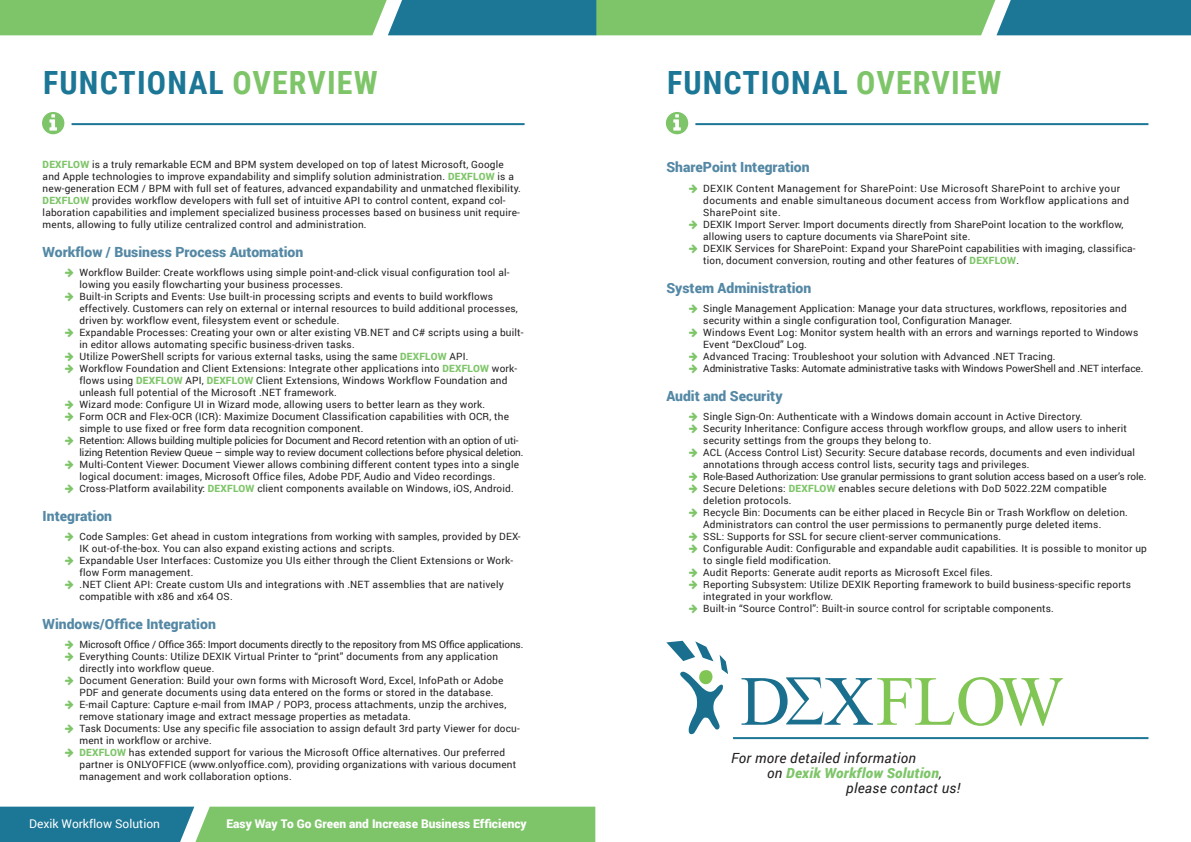
<style>
.page{position:relative;width:1191px;height:842px;background:#fff}
.page>*{position:absolute;margin:0;border:0;box-sizing:border-box;transform-origin:0 0}
.t1{font:700 32px "Roboto Condensed";letter-spacing:.035em;color:#1c7696}
.Paragraph_Style_1{font:900 14px "Roboto";color:#5488a5}
.t2{font:italic 14px "Roboto";letter-spacing:.02em;color:#231f20}
.t3{font:italic 900 14px "Roboto";letter-spacing:.02em;color:#7ec569}
.t4{font:900 12px "Roboto";color:#fff}
.t5{font:12px "Roboto";color:#fff}
.t6{font:10px/12px "Roboto";letter-spacing:.02em;color:#231f20}
.t7{font:10px/12px "Roboto";letter-spacing:-.01em;color:#231f20}
.t8{font:10px "Roboto";letter-spacing:-.005em;color:#231f20}
.t9{font:10px/12px "Roboto";letter-spacing:.04em;color:#231f20}
.t10{font:10px "Roboto";letter-spacing:-.015em;color:#231f20}
.s1{color:#7ec569}
.s2{font-weight:900;color:#7ec569}
.s3{font-weight:400;color:#231f20}
</style>
<div class="page">
<svg style="left:0;top:807px;width:595px;height:35px;background:#62ad7b"></svg>
<svg style="left:0;top:0;width:1191px;height:35px;background:#61ac7b"></svg>
<hr style="left:72px;top:123px;width:452px;height:2px;background:#1c7696">
<hr style="left:695px;top:123px;width:453px;height:2px;background:#1c7696">
<hr style="left:733px;top:737px;width:415px;height:2px;background:#1c7696">
<svg style="left:42px;top:112px;width:22px;height:22px"></svg>
<svg style="left:666px;top:112px;width:22px;height:22px"></svg>
<svg style="left:741px;top:677px;width:322px;height:49px"></svg>
<svg style="left:666px;top:641px;width:62px;height:94px"></svg>
<p class="t1" style="left:43px;top:60px;width:336px">FUNCTIONAL <span class="s1">OVERVIEW</span></p>
<p class="t1" style="left:667px;top:60px;width:336px">FUNCTIONAL <span class="s1">OVERVIEW</span></p>
<p class="t6" style="left:43px;top:158px;width:480px"><span class="s2">DEXFLOW</span> is a truly remarkable ECM and BPM system developed on top of latest Microsoft, Google and Apple technologies to improve expandability and simplify solution administration. <span class="s2">DEXFLOW</span> is a new-generation ECM / BPM with full set of features, advanced expandability and unmatched flexibility.<br><span class="s2">DEXFLOW</span> provides workflow developers with full set of intuitive API to control content, expand col&shy;laboration capabilities and implement specialized business processes based on business unit require&shy;ments, allowing to fully utilize centralized control and administration.</p>
<p class="Paragraph_Style_1" style="left:43px;top:242px;width:262px">Workflow / Business Process Automation</p>
<p class="t6" style="left:79px;top:266px;width:431px">Workflow Builder: Create workflows using simple point-and-click visual configuration tool al&shy;lowing you easily flowcharting your business processes.</p>
<p class="t6" style="left:79px;top:290px;width:440px">Built-in Scripts and Events: Use built-in processing scripts and events to build workflows effectively. Customers can rely on external or internal resources to build additional processes, driven by: workflow event, filesystem event or schedule.</p>
<p class="t6" style="left:79px;top:326px;width:446px">Expandable Processes: Creating your own or alter existing VB.NET and C# scripts using a built&shy;in editor allows automating specific business-driven tasks.</p>
<p class="t6" style="left:79px;top:350px;width:390px">Utilize PowerShell scripts for various external tasks, using the same <span class="s2">DEXFLOW</span> API.</p>
<p class="t6" style="left:79px;top:362px;width:439px">Workflow Foundation and Client Extensions: Integrate other applications into <span class="s2">DEXFLOW</span> work&shy;flows using <span class="s2">DEXFLOW</span> API, <span class="s2">DEXFLOW</span> Client Extensions, Windows Workflow Foundation and unleash full potential of the Microsoft .NET framework.</p>
<p class="t6" style="left:79px;top:398px;width:407px">Wizard mode: Configure UI in Wizard mode, allowing users to better learn as they work.</p>
<p class="t6" style="left:79px;top:410px;width:431px">Form OCR and Flex-OCR (ICR): Maximize Document Classification capabilities with OCR, the simple to use fixed or free form data recognition component.</p>
<p class="t7" style="left:79px;top:434px;width:445px">Retention: Allows building multiple policies for Document and Record retention with an option of uti&shy;lizing Retention Review Queue – simple way to review document collections before physical deletion.</p>
<p class="t6" style="left:79px;top:458px;width:441px">Multi-Content Viewer: Document Viewer allows combining different content types into a single logical document: images, Microsoft Office files, Adobe PDF, Audio and Video recordings.</p>
<p class="t6" style="left:79px;top:482px;width:436px">Cross-Platform availability: <span class="s2">DEXFLOW</span> client components available on Windows, iOS, Android.</p>
<p class="Paragraph_Style_1" style="left:43px;top:506px;width:71px">Integration</p>
<p class="t6" style="left:79px;top:530px;width:442px">Code Samples: Get ahead in custom integrations from working with samples, provided by DEX-<br>IK out-of-the-box. You can also expand existing actions and scripts.</p>
<p class="t6" style="left:79px;top:554px;width:435px">Expandable User Interfaces: Customize you UIs either through the Client Extensions or Work&shy;flow Form management.</p>
<p class="t6" style="left:79px;top:578px;width:426px">.NET Client API: Create custom UIs and integrations with .NET assemblies that are natively compatible with x86 and x64 OS.</p>
<p class="Paragraph_Style_1" style="left:43px;top:614px;width:175px">Windows/Office Integration</p>
<p class="t10" style="left:79px;top:637px;width:445px">Microsoft Office / Office 365: Import documents directly to the repository from MS Office applications.</p>
<p class="t6" style="left:79px;top:650px;width:420px">Everything Counts: Utilize DEXIK Virtual Printer to “print” documents from any application directly into workflow queue.</p>
<p class="t6" style="left:79px;top:674px;width:425px">Document Generation: Build your own forms with Microsoft Word, Excel, InfoPath or Adobe<br>PDF and generate documents using data entered on the forms or stored in the database.</p>
<p class="t6" style="left:79px;top:698px;width:428px">E-mail Capture: Capture e-mail from IMAP / POP3, process attachments, unzip the archives, remove stationary image and extract message properties as metadata.</p>
<p class="t6" style="left:79px;top:722px;width:442px">Task Documents: Use any specific file association to assign default 3rd party Viewer for docu&shy;ment in workflow or archive.</p>
<p class="t6" style="left:79px;top:746px;width:438px"><span class="s2">DEXFLOW</span> has extended support for various the Microsoft Office alternatives. Our preferred partner is ONLYOFFICE (www.onlyoffice.com), providing organizations with various document management and work collaboration options.</p>
<p class="t5" style="left:29px;top:815px;width:132px">Dexik Workflow Solution</p>
<p class="t4" style="left:226px;top:815px;width:302px">Easy Way To Go Green and Increase Business Efficiency</p>
<p class="Paragraph_Style_1" style="left:666px;top:157px;width:145px">SharePoint Integration</p>
<p class="t9" style="left:703px;top:182px;width:427px">DEXIK Content Management for SharePoint: Use Microsoft SharePoint to archive your documents and enable simultaneous document access from Workflow applications and<br>SharePoint site.</p>
<p class="t6" style="left:703px;top:218px;width:422px">DEXIK Import Server: Import documents directly from SharePoint location to the workflow, allowing users to capture documents via SharePoint site.</p>
<p class="t6" style="left:703px;top:242px;width:434px">DEXIK Services for SharePoint: Expand your SharePoint capabilities with imaging, classifica&shy;tion, document conversion, routing and other features of <span class="s2">DEXFLOW</span>.</p>
<p class="Paragraph_Style_1" style="left:666px;top:278px;width:146px">System Administration</p>
<p class="t6" style="left:703px;top:302px;width:425px">Single Management Application: Manage your data structures, workflows, repositories and security within a single configuration tool, Configuration Manager.</p>
<p class="t6" style="left:703px;top:326px;width:436px">Windows Event Log: Monitor system health with an errors and warnings reported to Windows<br>Event “DexCloud” Log.</p>
<p class="t6" style="left:703px;top:350px;width:354px">Advanced Tracing: Troubleshoot your solution with Advanced .NET Tracing.</p>
<p class="t8" style="left:703px;top:361px;width:442px">Administrative Tasks: Automate administrative tasks with Windows PowerShell and .NET interface.</p>
<p class="Paragraph_Style_1" style="left:666px;top:386px;width:118px">Audit and Security</p>
<p class="t6" style="left:703px;top:410px;width:381px">Single Sign-On: Authenticate with a Windows domain account in Active Directory.</p>
<p class="t6" style="left:703px;top:422px;width:425px">Security Inheritance: Configure access through workflow groups, and allow users to inherit security settings from the groups they belong to.</p>
<p class="t6" style="left:703px;top:446px;width:433px">ACL (Access Control List) Security: Secure database records, documents and even individual annotations through access control lists, security tags and privileges.</p>
<p class="t8" style="left:703px;top:469px;width:445px">Role-Based Authorization: Use granular permissions to grant solution access based on a user’s role.</p>
<p class="t6" style="left:703px;top:482px;width:405px">Secure Deletions: <span class="s2">DEXFLOW</span> enables secure deletions with DoD 5022.22M compatible deletion protocols.</p>
<p class="t6" style="left:703px;top:506px;width:426px">Recycle Bin: Documents can be either placed in Recycle Bin or Trash Workflow on deletion.<br>Administrators can control the user permissions to permanently purge deleted items.</p>
<p class="t6" style="left:703px;top:530px;width:299px">SSL: Supports for SSL for secure client-server communications.</p>
<p class="t6" style="left:703px;top:542px;width:445px">Configurable Audit: Configurable and expandable audit capabilities. It is possible to monitor up to single field modification.</p>
<p class="t6" style="left:703px;top:566px;width:291px">Audit Reports: Generate audit reports as Microsoft Excel files.</p>
<p class="t6" style="left:703px;top:578px;width:429px">Reporting Subsystem: Utilize DEXIK Reporting framework to build business-specific reports integrated in your workflow.</p>
<p class="t6" style="left:703px;top:602px;width:352px">Built-in “Source Control”: Built-in source control for scriptable components.</p>
<p class="t2" style="left:731px;top:748px;width:186px">For more detailed information</p>
<p class="t3" style="left:767px;top:763px;width:176px"><span class="s3">on</span> Dexik Workflow Solution<span class="s3">,</span></p>
<p class="t2" style="left:846px;top:778px;width:115px">please contact us!</p>
</div>
